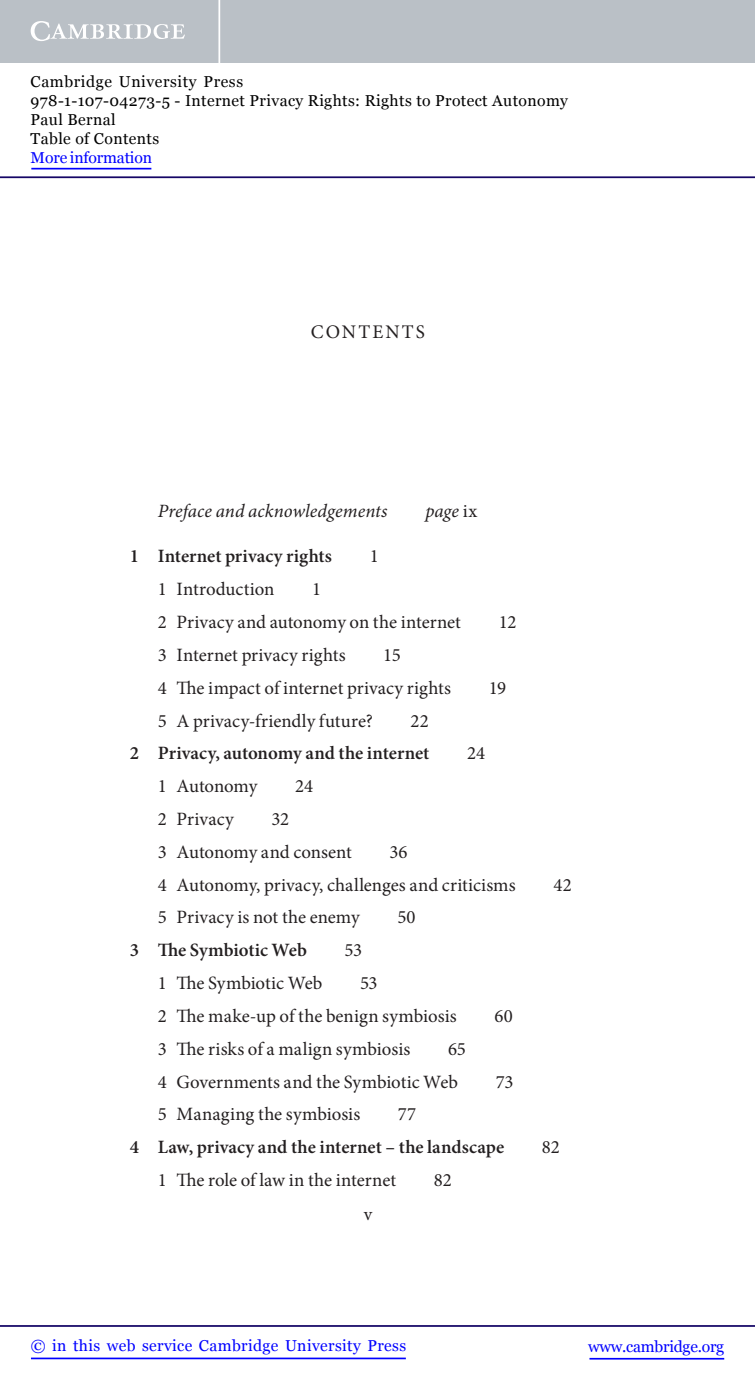
<style>
.page{position:relative;width:755px;height:1385px;background:#fff}
.page>*{position:absolute;margin:0;border:0;box-sizing:border-box;transform-origin:0 0}
.t1{font:19.25px "Minion Pro";letter-spacing:.11em;color:#231f20}
.t2{font:18.9px/32.9px "Minion Pro";letter-spacing:-.015em;color:#231f20}
.t3{font:600 18.9px "Minion Pro";color:#231f20}
.t4{font:italic 18.9px "Minion Pro";color:#231f20}
.t5{font:18.38px "Minion Pro";color:#231f20}
.t6{font:15.75px/18.9px "Georgia";letter-spacing:.025em;color:#000}
.t7{font:15.75px "Georgia";letter-spacing:.025em;color:#00f}
.t8{font:15.75px "Georgia";letter-spacing:-.015em;color:#00f}
.t9{font:15.75px "Georgia";letter-spacing:-.01em;color:#00f}
.s1{font-style:normal}
</style>
<div class="page">
<hr style="left:589px;top:1358px;width:134px;height:1px;background:#00f">
<hr style="left:0;top:1325px;width:754px;height:2px;background:#150666">
<hr style="left:31px;top:1357px;width:374px;height:2px;background:#00f">
<div style="left:0;top:0;width:754px;height:63px;background:#bac0c6"></div>
<svg style="left:31px;top:21px;width:154px;height:20px"></svg>
<hr style="left:218px;top:0;width:2px;height:63px;background:#fff">
<hr style="left:0;top:176px;width:754px;height:2px;background:#150666">
<hr style="left:31px;top:168px;width:120px;height:1px;background:#00f">
<p class="t6" style="left:31px;top:72px;width:538px">Cambridge University Press<br>978-1-107-04273-5 - Internet Privacy Rights: Rights to Protect Autonomy Paul Bernal<br>Table of Contents</p>
<p class="t9" style="left:31px;top:148px;width:123px">More information</p>
<p class="t1" style="left:311px;top:324px;width:115px">CONTENTS</p>
<p class="t4" style="left:158px;top:504px;width:231px">Preface and acknowledgements</p>
<p class="t4" style="left:425px;top:504px;width:53px">page <span class="s1">ix</span></p>
<p class="t3" style="left:130px;top:549px;width:204px">1 Internet privacy rights</p>
<p class="t2" style="left:369px;top:541px;width:11px">1</p>
<p class="t2" style="left:158px;top:574px;width:118px">1 Introduction</p>
<p class="t2" style="left:158px;top:574px;width:304px;text-indent:154px">1<br>2 Privacy and autonomy on the internet</p>
<p class="t2" style="left:158px;top:640px;width:189px">3 Internet privacy rights</p>
<p class="t2" style="left:158px;top:640px;width:294px;text-indent:225px">15<br>4 The impact of internet privacy rights</p>
<p class="t2" style="left:498px;top:607px;width:19px">12</p>
<p class="t2" style="left:488px;top:673px;width:19px">19</p>
<p class="t2" style="left:158px;top:705px;width:217px">5 A privacy-friendly future?</p>
<p class="t2" style="left:410px;top:705px;width:20px">22</p>
<p class="t3" style="left:130px;top:746px;width:301px">2 Privacy, autonomy and the internet</p>
<p class="t2" style="left:466px;top:738px;width:20px">24</p>
<p class="t2" style="left:158px;top:771px;width:101px">1 Autonomy</p>
<p class="t2" style="left:295px;top:771px;width:20px">24</p>
<p class="t2" style="left:158px;top:804px;width:78px">2 Privacy</p>
<p class="t2" style="left:158px;top:804px;width:195px;text-indent:114px">32<br>3 Autonomy and consent</p>
<p class="t2" style="left:158px;top:837px;width:359px;text-indent:232px">36<br>4 Autonomy, privacy, challenges and criticisms</p>
<p class="t2" style="left:158px;top:902px;width:204px">5 Privacy is not the enemy</p>
<p class="t2" style="left:397px;top:902px;width:20px">50</p>
<p class="t3" style="left:130px;top:943px;width:179px">3 The Symbiotic Web</p>
<p class="t2" style="left:344px;top:935px;width:19px">53</p>
<p class="t2" style="left:158px;top:968px;width:166px">1 The Symbiotic Web</p>
<p class="t2" style="left:158px;top:968px;width:300px;text-indent:202px">53<br>2 The make-up of the benign symbiosis</p>
<p class="t2" style="left:158px;top:1034px;width:254px">3 The risks of a malign symbiosis</p>
<p class="t2" style="left:158px;top:1034px;width:309px;text-indent:290px">65<br>4 Governments and the Symbiotic Web</p>
<p class="t2" style="left:494px;top:1001px;width:20px">60</p>
<p class="t2" style="left:495px;top:1066px;width:19px">73</p>
<p class="t2" style="left:553px;top:870px;width:20px">42</p>
<p class="t2" style="left:158px;top:1099px;width:204px">5 Managing the symbiosis</p>
<p class="t2" style="left:397px;top:1099px;width:20px">77</p>
<p class="t3" style="left:130px;top:1139px;width:376px">4 Law, privacy and the internet – the landscape</p>
<p class="t2" style="left:541px;top:1132px;width:19px">82</p>
<p class="t2" style="left:158px;top:1165px;width:240px">1 The role of law in the internet</p>
<p class="t2" style="left:433px;top:1165px;width:19px">82</p>
<p class="t5" style="left:363px;top:1206px;width:10px">v</p>
<p class="t7" style="left:31px;top:1337px;width:376px">© in this web service Cambridge University Press</p>
<p class="t8" style="left:587px;top:1337px;width:137px">www.cambridge.org</p>
</div>
